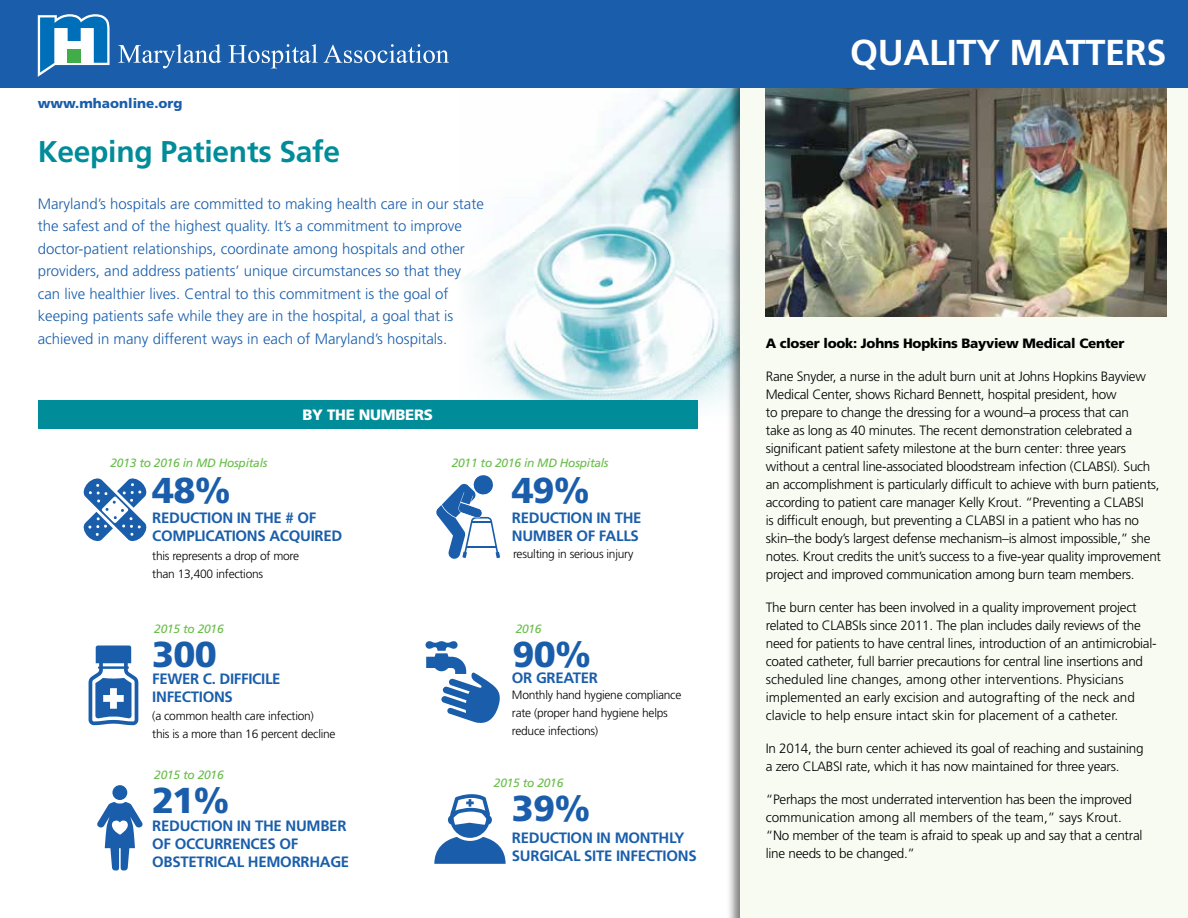
<style>
.page{position:relative;width:1188px;height:918px;background:#fff}
.page>*{position:absolute;margin:0;border:0;box-sizing:border-box;transform-origin:0 0}
.t1{font:900 36px "Frutiger LT Std";letter-spacing:-.02em;color:#1a5eab}
.t2{font:700 36px "Frutiger LT Std";letter-spacing:-.01em;color:#fff}
.t3{font:700 30px "Frutiger LT Std";letter-spacing:-.01em;color:#008c99}
.t4{font:300 15px/22.5px "Frutiger LT Std";color:#1a5eab}
.t5{font:700 15px/18px "Frutiger LT Std";letter-spacing:-.02em;color:#1a5eab}
.t6{font:900 15px "Frutiger LT Std";letter-spacing:-.02em;color:#fff}
.t7{font:300 13.5px/18px "Frutiger LT Std";letter-spacing:-.02em;color:#000}
.t8{font:900 13.5px "Frutiger LT Std";letter-spacing:-.02em;color:#000}
.t9{font:900 13.5px "Frutiger LT Std";color:#1a5eab}
.t10{font:300 12px/18px "Frutiger LT Std";letter-spacing:-.02em;color:#000}
.t11{font:italic 12px "Frutiger LT Std";letter-spacing:-.02em;color:#68bd49}
</style>
<div class="page">
<img style="left:157px;top:87px;width:569px;height:321px">
<div style="left:726px;top:0;width:462px;height:918px;background:#000;opacity:.5"></div>
<div style="left:741px;top:0;width:447px;height:918px;background:#f8fbf2"></div>
<img style="left:766px;top:87px;width:400px;height:229px">
<div style="left:38px;top:401px;width:660px;height:28px;background:#008c99"></div>
<div style="left:0;top:0;width:1188px;height:87px;background:#1a5eab"></div>
<svg style="left:118px;top:44px;width:103px;height:24px"></svg>
<svg style="left:228px;top:44px;width:90px;height:24px"></svg>
<svg style="left:324px;top:44px;width:125px;height:19px"></svg>
<svg style="left:38px;top:14px;width:72px;height:63px"></svg>
<div style="left:67px;top:49px;width:14px;height:14px;background:#41ad49"></div>
<svg style="left:83px;top:478px;width:64px;height:64px"></svg>
<svg style="left:436px;top:475px;width:64px;height:84px"></svg>
<svg style="left:426px;top:641px;width:74px;height:82px"></svg>
<svg style="left:97px;top:802px;width:46px;height:68px"></svg>
<div style="left:112px;top:785px;width:15px;height:15px;background:#1a5eab;border-radius:50%"></div>
<svg style="left:434px;top:794px;width:72px;height:70px"></svg>
<svg style="left:89px;top:646px;width:49px;height:79px"></svg>
<p class="t9" style="left:38px;top:95px;width:146px">www.mhaonline.org</p>
<h2 class="t3" style="left:38px;top:134px;width:304px">Keeping Patients Safe</h2>
<p class="t4" style="left:38px;top:193px;width:448px">Maryland’s hospitals are committed to making health care in our state the safest and of the highest quality. It’s a commitment to improve doctor-patient relationships, coordinate among hospitals and other providers, and address patients’ unique circumstances so that they can live healthier lives. Central to this commitment is the goal of keeping patients safe while they are in the hospital, a goal that is achieved in many different ways in each of Maryland’s hospitals.</p>
<p class="t11" style="left:111px;top:456px;width:158px">2013 to 2016 in MD Hospitals</p>
<p class="t6" style="left:303px;top:406px;width:132px">BY THE NUMBERS</p>
<h1 class="t1" style="left:152px;top:469px;width:80px">48%</h1>
<p class="t5" style="left:152px;top:509px;width:192px">REDUCTION IN THE # OF<br>COMPLICATIONS ACQUIRED</p>
<p class="t10" style="left:152px;top:547px;width:148px">this represents a drop of more than 13,400 infections</p>
<p class="t11" style="left:154px;top:622px;width:71px">2015 to 2016</p>
<h1 class="t1" style="left:152px;top:633px;width:66px">300</h1>
<p class="t5" style="left:152px;top:670px;width:130px">FEWER C. DIFFICILE<br>INFECTIONS</p>
<p class="t10" style="left:152px;top:707px;width:185px">(a common health care infection)<br>this is a more than 16 percent decline</p>
<p class="t11" style="left:154px;top:768px;width:71px">2015 to 2016</p>
<h1 class="t1" style="left:152px;top:778px;width:79px">21%</h1>
<p class="t5" style="left:152px;top:817px;width:199px">REDUCTION IN THE NUMBER<br>OF OCCURRENCES OF<br>OBSTETRICAL HEMORRHAGE</p>
<p class="t11" style="left:452px;top:456px;width:158px">2011 to 2016 in MD Hospitals</p>
<h1 class="t1" style="left:512px;top:469px;width:79px">49%</h1>
<p class="t5" style="left:512px;top:509px;width:131px">REDUCTION IN THE<br>NUMBER OF FALLS</p>
<p class="t10" style="left:513px;top:545px;width:122px">resulting in serious injury</p>
<p class="t11" style="left:516px;top:622px;width:27px">2016</p>
<h1 class="t1" style="left:512px;top:633px;width:80px">90%</h1>
<p class="t5" style="left:512px;top:669px;width:88px">OR GREATER</p>
<p class="t10" style="left:512px;top:686px;width:171px">Monthly hand hygiene compliance rate (proper hand hygiene helps reduce infections)</p>
<p class="t11" style="left:494px;top:776px;width:71px">2015 to 2016</p>
<h1 class="t1" style="left:512px;top:787px;width:80px">39%</h1>
<p class="t5" style="left:512px;top:829px;width:186px">REDUCTION IN MONTHLY<br>SURGICAL SITE INFECTIONS</p>
<h1 class="t2" style="left:850px;top:31px;width:318px">QUALITY MATTERS</h1>
<p class="t8" style="left:766px;top:335px;width:360px">A closer look: Johns Hopkins Bayview Medical Center</p>
<p class="t7" style="left:766px;top:367px;width:397px">Rane Snyder, a nurse in the adult burn unit at Johns Hopkins Bayview Medical Center, shows Richard Bennett, hospital president, how<br>to prepare to change the dressing for a wound–a process that can<br>take as long as 40 minutes. The recent demonstration celebrated a significant patient safety milestone at the burn center: three years without a central line-associated bloodstream infection (CLABSI). Such an accomplishment is particularly difficult to achieve with burn patients, according to patient care manager Kelly Krout. “Preventing a CLABSI<br>is difficult enough, but preventing a CLABSI in a patient who has no skin–the body’s largest defense mechanism–is almost impossible,” she notes. Krout credits the unit’s success to a five-year quality improvement project and improved communication among burn team members.</p>
<p class="t7" style="left:766px;top:598px;width:392px">The burn center has been involved in a quality improvement project related to CLABSIs since 2011. The plan includes daily reviews of the need for patients to have central lines, introduction of an antimicrobial&shy;coated catheter, full barrier precautions for central line insertions and scheduled line changes, among other interventions. Physicians implemented an early excision and autografting of the neck and clavicle to help ensure intact skin for placement of a catheter.</p>
<p class="t7" style="left:766px;top:739px;width:379px">In 2014, the burn center achieved its goal of reaching and sustaining a zero CLABSI rate, which it has now maintained for three years.</p>
<p class="t7" style="left:766px;top:790px;width:378px">“Perhaps the most underrated intervention has been the improved communication among all members of the team,” says Krout. “No member of the team is afraid to speak up and say that a central line needs to be changed.”</p>
</div>
